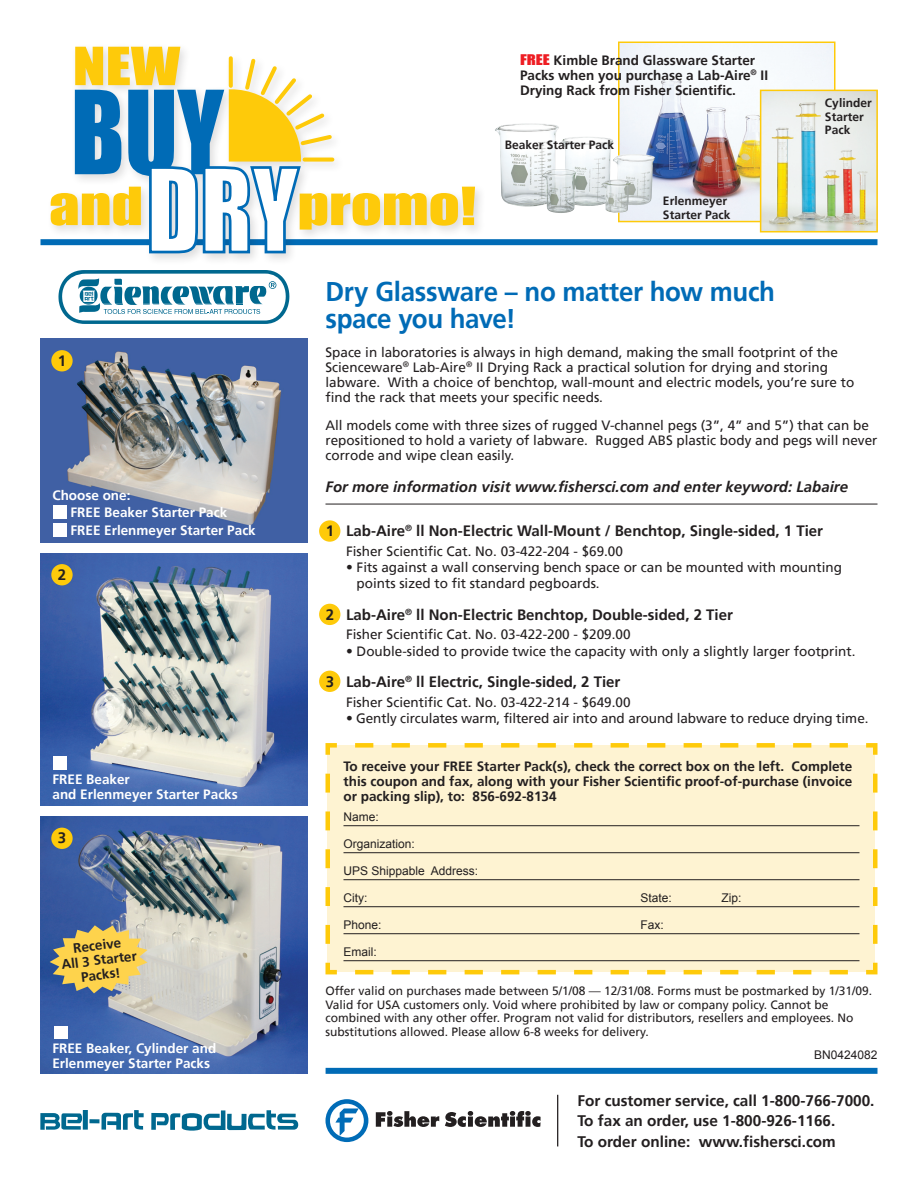
<style>
.page{position:relative;width:918px;height:1188px;background:#fff}
.page>*{position:absolute;margin:0;border:0;box-sizing:border-box;transform-origin:0 0}
.t1{font:700 27px/27px "Frutiger";letter-spacing:-.015em;color:#006bb6;scale:.96 1}
.t2{font:700 15.3px/20.4px "Frutiger";color:#231f20}
.t3{font:700 15px "Frutiger";color:#231f20}
.t4{font:italic 700 15px "Frutiger";color:#231f20}
.t5{font:13.5px/15px "Frutiger";color:#231f20}
.t6{font:700 13.5px/15px "Frutiger";color:#231f20;text-align:justify}
.t7{font:700 13.5px/18px "Frutiger";color:#fff}
.t8{font:12px/13.5px "Frutiger";color:#231f20}
.t9{font:12px "Arial";color:#231f20}
.t10{font:700 12px/13.5px "Frutiger";color:#231f20}
.s1{font-family:"Impact";font-weight:400;color:#ee1d23}
</style>
<div class="page">
<svg style="left:40px;top:1110px;width:48px;height:20px"></svg>
<svg style="left:101px;top:1110px;width:43px;height:20px"></svg>
<svg style="left:89px;top:1119px;width:11px;height:4px"></svg>
<svg style="left:151px;top:1110px;width:147px;height:21px"></svg>
<svg style="left:59px;top:278px;width:230px;height:46px"></svg>
<div style="left:40px;top:239px;width:838px;height:6px;background:#006bb6"></div>
<div style="left:46px;top:42px;width:447px;height:236px;background:#231f20;opacity:.15"></div>
<svg style="left:51px;top:47px;width:424px;height:208px"></svg>
<div style="left:326px;top:1068px;width:551px;height:6px;background:#006bb6"></div>
<hr style="left:557px;top:1095px;width:1px;height:51px;background:#231f20">
<svg style="left:326px;top:1099px;width:42px;height:43px"></svg>
<svg style="left:376px;top:1111px;width:63px;height:16px"></svg>
<svg style="left:445px;top:1111px;width:96px;height:16px"></svg>
<svg style="left:325px;top:743px;width:553px;height:232px;background:#f8ecc8"></svg>
<img style="left:621px;top:45px;width:212px;height:174px">
<div style="left:618px;top:42px;width:218px;height:180px;border:2px solid #feca0a"></div>
<img style="left:763px;top:93px;width:112px;height:136px">
<div style="left:760px;top:90px;width:118px;height:142px;border:2px solid #feca0a"></div>
<img style="left:495px;top:123px;width:160px;height:90px">
<hr style="left:326px;top:504px;width:552px;height:1px;background:#231f20">
<div style="left:319px;top:520px;width:21px;height:22px;background:#feca0a;border-radius:50%"></div>
<div style="left:319px;top:604px;width:21px;height:21px;background:#feca0a;border-radius:50%"></div>
<div style="left:319px;top:671px;width:21px;height:21px;background:#feca0a;border-radius:50%"></div>
<img style="left:40px;top:338px;width:268px;height:204px">
<div style="left:53px;top:523px;width:14px;height:13px;background:#fff"></div>
<div style="left:53px;top:505px;width:14px;height:14px;background:#fff"></div>
<div style="left:51px;top:350px;width:22px;height:21px;background:#feca0a;border-radius:50%"></div>
<img style="left:40px;top:553px;width:268px;height:253px">
<div style="left:53px;top:756px;width:14px;height:14px;background:#fff"></div>
<div style="left:51px;top:564px;width:22px;height:21px;background:#feca0a;border-radius:50%"></div>
<img style="left:40px;top:816px;width:267px;height:258px">
<div style="left:54px;top:1026px;width:13px;height:13px;background:#fff"></div>
<div style="left:51px;top:828px;width:22px;height:21px;background:#feca0a;border-radius:50%"></div>
<svg style="left:50px;top:925px;width:98px;height:68px;background:#cdb86f"></svg>
<p class="t3" style="left:58px;top:352px;width:10px">1</p>
<p class="t7" style="left:70px;top:486px;width:187px;text-indent:-18px">Choose one:<br>FREE Beaker Starter Pack<br>FREE Erlenmeyer Starter Pack</p>
<p class="t3" style="left:58px;top:566px;width:10px">2</p>
<p class="t7" style="left:52px;top:772px;width:187px;line-height:15px">FREE Beaker<br>and Erlenmeyer Starter Packs</p>
<p class="t3" style="left:58px;top:829px;width:10px">3</p>
<p class="t6" style="left:59px;top:942px;width:77px;text-align:center;rotate:-7deg">Receive<br>All 3 Starter<br>Packs!</p>
<p class="t7" style="left:52px;top:1041px;width:165px;line-height:15px">FREE Beaker, Cylinder and<br>Erlenmeyer Starter Packs</p>
<p class="t6" style="left:520px;top:53px;width:250px;text-align:left"><span class="s1">FREE</span> Kimble Brand Glassware Starter<br>Packs when you purchase a Lab-Aire<sup>®</sup> II<br>Drying Rack from Fisher Scientific.</p>
<p class="t10" style="left:505px;top:138px;width:111px">Beaker Starter Pack</p>
<p class="t10" style="left:663px;top:195px;width:69px">Erlenmeyer<br>Starter Pack</p>
<p class="t10" style="left:825px;top:96px;width:48px">Cylinder<br>Starter<br>Pack</p>
<h1 class="t1" style="left:326px;top:279px;width:470px">Dry Glassware – no matter how much space you have!</h1>
<p class="t5" style="left:325px;top:345px;width:530px">Space in laboratories is always in high demand, making the small footprint of the Scienceware<sup>®</sup> Lab-Aire<sup>®</sup> II Drying Rack a practical solution for drying and storing labware. With a choice of benchtop, wall-mount and electric models, you’re sure to find the rack that meets your specific needs.</p>
<p class="t5" style="left:325px;top:418px;width:553px">All models come with three sizes of rugged V-channel pegs (3”, 4” and 5”) that can be repositioned to hold a variety of labware. Rugged ABS plastic body and pegs will never corrode and wipe clean easily.</p>
<p class="t4" style="left:326px;top:478px;width:524px">For more information visit www.fishersci.com and enter keyword: Labaire</p>
<p class="t3" style="left:346px;top:522px;width:479px">Lab-Aire<sup>®</sup> ll Non-Electric Wall-Mount / Benchtop, Single-sided, 1 Tier</p>
<p class="t5" style="left:346px;top:544px;width:278px">Fisher Scientific Cat. No. 03-422-204 - $69.00</p>
<p class="t5" style="left:346px;top:560px;width:497px">·• ·Fits against a wall conserving bench space or can be mounted with mounting</p>
<p class="t5" style="left:357px;top:576px;width:245px">points sized to fit standard pegboards.</p>
<p class="t3" style="left:346px;top:606px;width:388px">Lab-Aire<sup>®</sup> ll Non-Electric Benchtop, Double-sided, 2 Tier</p>
<p class="t5" style="left:346px;top:627px;width:286px">Fisher Scientific Cat. No. 03-422-200 - $209.00</p>
<p class="t5" style="left:346px;top:644px;width:511px">• ·Double-sided to provide twice the capacity with only a slightly larger footprint.</p>
<p class="t3" style="left:346px;top:673px;width:276px">Lab-Aire<sup>®</sup> ll Electric, Single-sided, 2 Tier</p>
<p class="t5" style="left:346px;top:694px;width:286px">Fisher Scientific Cat. No. 03-422-214 - $649.00</p>
<p class="t5" style="left:346px;top:711px;width:524px">• ·Gently circulates warm, filtered air into and around labware to reduce drying time.</p>
<p class="t3" style="left:326px;top:522px;width:10px">1</p>
<p class="t3" style="left:326px;top:606px;width:10px">2</p>
<p class="t3" style="left:326px;top:673px;width:10px">3</p>
<p class="t6" style="left:344px;top:759px;width:510px">To receive your FREE Starter Pack(s), check the correct box on the left. Complete this coupon and fax, along with your Fisher Scientific proof-of-purchase (invoice or packing slip), to: 856-692-8134</p>
<p class="t9" style="left:344px;top:809px;width:37px">Name:</p>
<p class="t9" style="left:344px;top:836px;width:73px">Organization:</p>
<p class="t9" style="left:344px;top:863px;width:136px">UPS Shippable Address:</p>
<p class="t9" style="left:344px;top:890px;width:25px">City:</p>
<p class="t9" style="left:640px;top:890px;width:33px">State:</p>
<p class="t9" style="left:722px;top:890px;width:22px">Zip:</p>
<p class="t9" style="left:344px;top:917px;width:40px">Phone:</p>
<p class="t9" style="left:640px;top:917px;width:25px">Fax:</p>
<p class="t9" style="left:344px;top:944px;width:35px">Email:</p>
<p class="t8" style="left:326px;top:984px;width:548px">Offer valid on purchases made between 5/1/08 — 12/31/08. Forms must be postmarked by 1/31/09.<br>Valid for USA customers only. Void where prohibited by law or company policy. Cannot be combined with any other offer. Program not valid for distributors, resellers and employees. No substitutions allowed. Please allow 6-8 weeks for delivery.</p>
<p class="t9" style="left:814px;top:1047px;width:65px">BN0424082</p>
<p class="t2" style="left:577px;top:1091px;width:299px">For customer service, call 1-800-766-7000.<br>To fax an order, use 1-800-926-1166.<br>To order online: www.fishersci.com</p>
</div>
